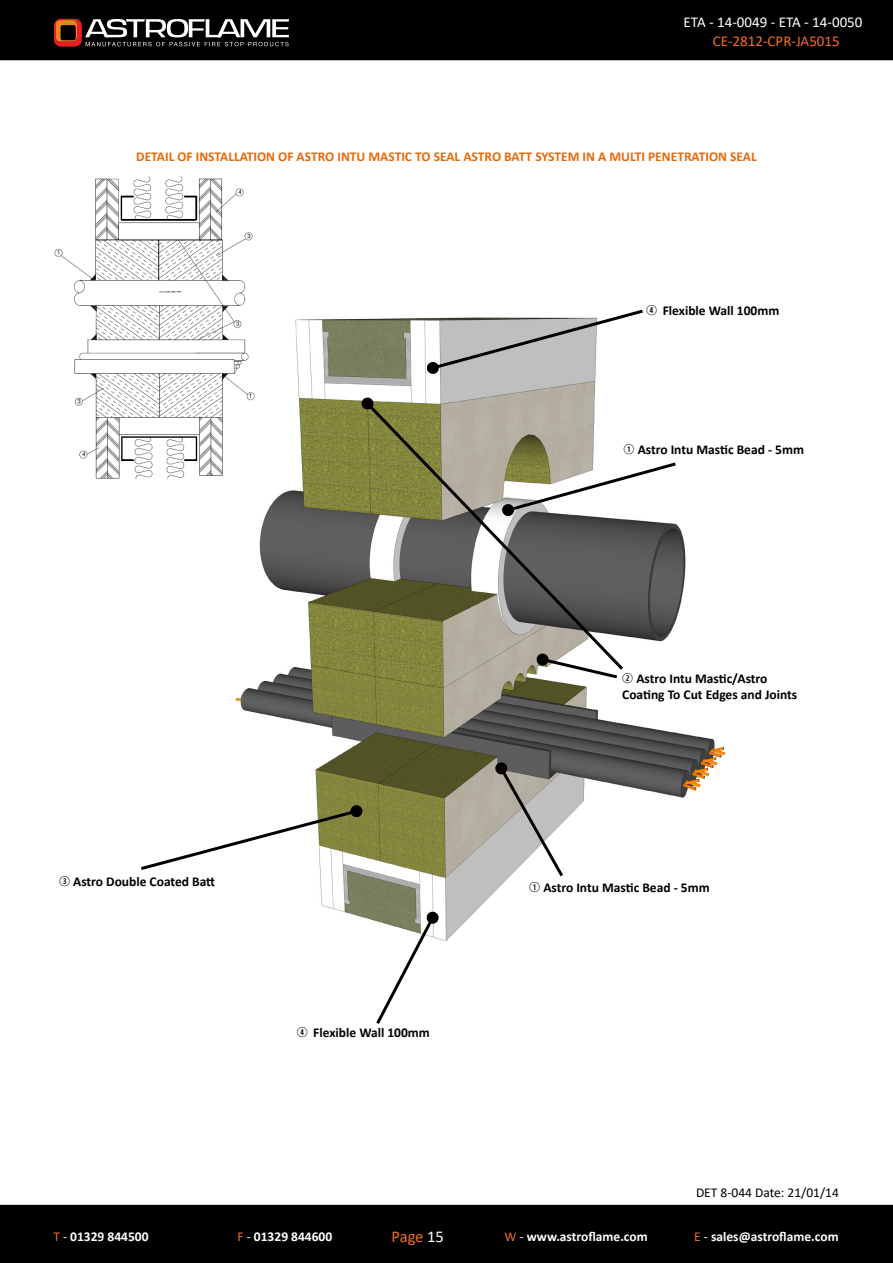
<style>
.page{position:relative;width:893px;height:1263px;background:#fff}
.page>*{position:absolute;margin:0;border:0;box-sizing:border-box;transform-origin:0 0}
.t1{font:16.5px "Calibri";letter-spacing:-.005em;color:#f36e25}
.t2{font:15px "Calibri";color:#fff}
.t3{font:15px "Calibri";color:#f36e25}
.t4{font:700 13.5px/16.2px "Calibri";color:#000}
.t5{font:700 13.5px "Calibri";color:#e7690b}
.t6{font:700 13.5px "Calibri";color:#fff}
.t7{font:13.5px "Calibri";color:#000}
.s1{font-family:"Combi Numerals";font-weight:400}
.s2{font-weight:400;color:#f36e25}
.s3{font-weight:400}
.s4{color:#fff}
</style>
<div class="page">
<div style="left:0;top:0;width:893px;height:60px;background:#000"></div>
<div style="left:0;top:1205px;width:893px;height:58px;background:#000"></div>
<svg style="left:54px;top:19px;width:235px;height:28px"></svg>
<img style="left:235px;top:318px;width:491px;height:623px">
<svg style="left:374px;top:911px;width:65px;height:113px"></svg>
<img style="left:54px;top:176px;width:212px;height:303px">
<svg style="left:141px;top:805px;width:222px;height:67px"></svg>
<svg style="left:495px;top:762px;width:71px;height:118px"></svg>
<svg style="left:536px;top:673px;width:84px;height:7px"></svg>
<svg style="left:626px;top:460px;width:53px;height:56px"></svg>
<svg style="left:363px;top:399px;width:263px;height:274px"></svg>
<svg style="left:361px;top:397px;width:13px;height:13px"></svg>
<svg style="left:426px;top:309px;width:220px;height:66px"></svg>
<p class="t2" style="left:684px;top:12px;width:180px">ETA - 14-0049 - ETA - 14-0050</p>
<p class="t3" style="left:713px;top:30px;width:128px">CE-2812-CPR-JA5015</p>
<p class="t5" style="left:136px;top:147px;width:622px">DETAIL OF INSTALLATION OF ASTRO INTU MASTIC TO SEAL ASTRO BATT SYSTEM IN A MULTI PENETRATION SEAL</p>
<p class="t4" style="left:646px;top:302px;width:135px"><span class="s1">R</span> Flexible Wall 100mm</p>
<p class="t4" style="left:623px;top:441px;width:182px"><span class="s1">Q</span> Astro Intu Mastic Bead - 5mm</p>
<p class="t4" style="left:59px;top:873px;width:158px"><span class="s1">E</span> Astro Double Coated Batt</p>
<p class="t4" style="left:297px;top:1024px;width:135px"><span class="s1">R</span> Flexible Wall 100mm</p>
<p class="t4" style="left:622px;top:670px;width:177px"><span class="s1">W</span> Astro Intu Mastic/Astro<br>Coating To Cut Edges and Joints</p>
<p class="t4" style="left:529px;top:879px;width:182px"><span class="s1">Q</span> Astro Intu Mastic Bead - 5mm</p>
<p class="t7" style="left:696px;top:1183px;width:144px">DET 8-044 Date: 21/01/14</p>
<p class="t6" style="left:53px;top:1227px;width:97px"><span class="s2">T</span> <span class="s3">-</span> 01329 844500</p>
<p class="t6" style="left:238px;top:1227px;width:96px"><span class="s2">F</span> <span class="s3">-</span> 01329 844600</p>
<p class="t1" style="left:392px;top:1225px;width:54px">Page <span class="s4">15</span></p>
<p class="t6" style="left:505px;top:1227px;width:145px"><span class="s2">W</span> <span class="s3">-</span> www.astroflame.com</p>
<p class="t6" style="left:694px;top:1227px;width:146px"><span class="s2">E</span> <span class="s3">-</span> sales@astroflame.com</p>
</div>
